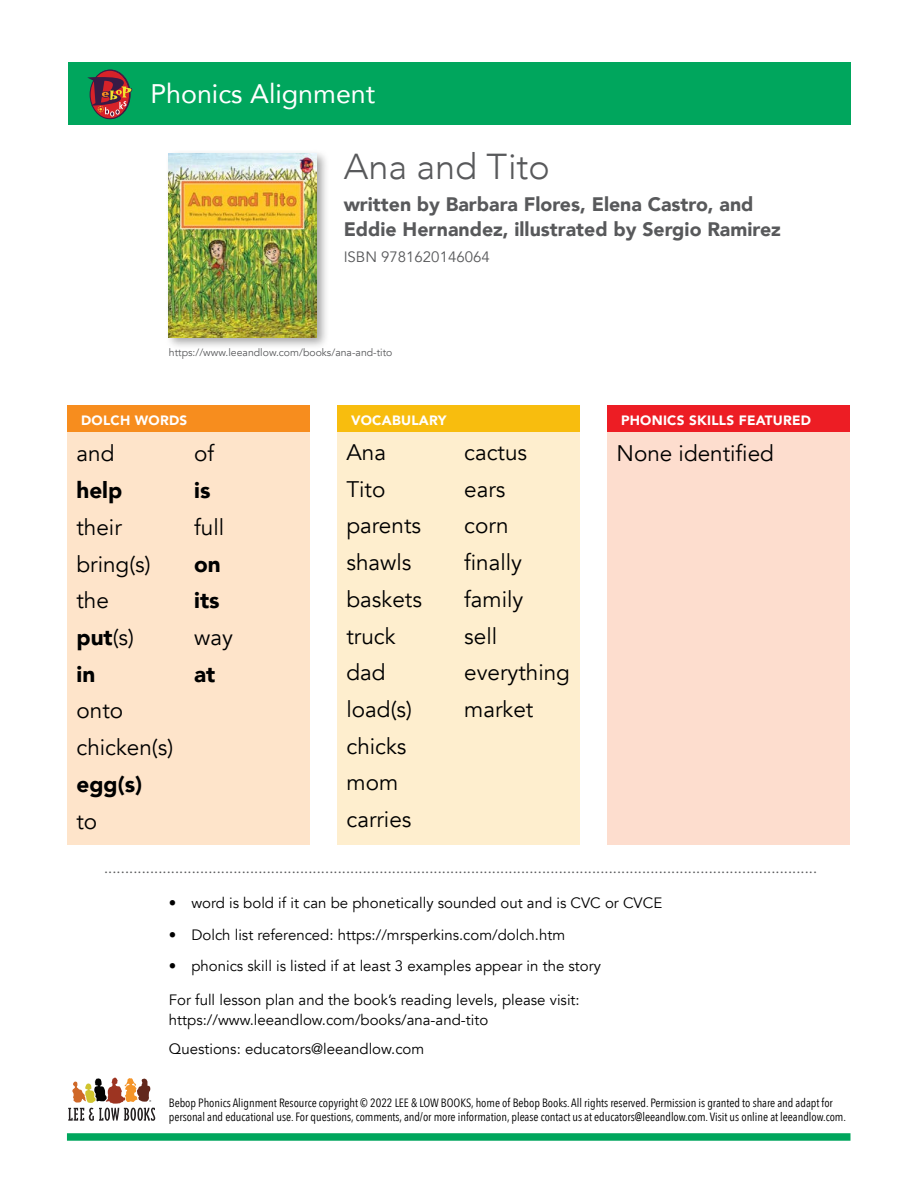
<style>
.page{position:relative;width:918px;height:1188px;background:#fff}
.page>*{position:absolute;margin:0;border:0;box-sizing:border-box;transform-origin:0 0}
.t1{font:300 36px "Avenir";color:#58595b}
.t2{font:26.85px "Avenir";color:#fff}
.t3{font:22.5px/36.8px "Avenir";color:#000}
.t4{font:900 22.5px/36.8px "Avenir";color:#000}
.t5{font:900 19.5px/25.5px "Avenir";color:#58595b}
.t6{font:15px/19.5px "Avenir";color:#000}
.t7{font:15px "Minion Pro";color:#58595b}
.t8{font:15px "Avenir";color:#58595b}
.t9{font:900 13.5px "Avenir";letter-spacing:.02em;color:#fff}
.t10{font:12px/14.4px "Avenir Next Condensed";letter-spacing:-.005em;color:#000}
.t11{font:10.5px "Avenir";color:#58595b}
.s1{font-weight:900}
</style>
<div class="page">
<div style="left:67px;top:1133px;width:783px;height:8px;background:#00a65d"></div>
<div style="left:68px;top:62px;width:782px;height:62px;background:#00a65d"></div>
<div style="left:91px;top:70px;width:39px;height:49px;background:#3d1d44;border-radius:50%"></div>
<svg style="left:90px;top:70px;width:40px;height:49px"></svg>
<div style="left:90px;top:70px;width:40px;height:49px;border:1px solid #391b46;border-radius:50%"></div>
<svg style="left:88px;top:77px;width:44px;height:40px"></svg>
<svg style="left:68px;top:1078px;width:87px;height:43px"></svg>
<div style="left:68px;top:405px;width:242px;height:27px;background:#f78d1e"></div>
<div style="left:608px;top:405px;width:242px;height:27px;background:#ed1d24"></div>
<div style="left:165px;top:149px;width:165px;height:201px;background:#000;opacity:.35"></div>
<img style="left:169px;top:153px;width:148px;height:184px">
<div style="left:338px;top:431px;width:242px;height:414px;background:#feeece"></div>
<div style="left:608px;top:432px;width:242px;height:413px;background:#fdddce"></div>
<div style="left:68px;top:432px;width:242px;height:413px;background:#fee4ca"></div>
<div style="left:338px;top:405px;width:242px;height:27px;background:#f8bd0e"></div>
<h2 class="t2" style="left:150px;top:72px;width:226px">Phonics Alignment</h2>
<h1 class="t1" style="left:344px;top:145px;width:208px">Ana and Tito</h1>
<h3 class="t5" style="left:344px;top:191px;width:439px">written by Barbara Flores, Elena Castro, and<br>Eddie Hernandez, illustrated by Sergio Ramirez</h3>
<p class="t8" style="left:344px;top:248px;width:148px">ISBN 9781620146064</p>
<p class="t11" style="left:169px;top:346px;width:225px">https://www.leeandlow.com/books/ana-and-tito</p>
<p class="t9" style="left:81px;top:409px;width:108px">DOLCH WORDS</p>
<p class="t9" style="left:621px;top:409px;width:192px">PHONICS SKILLS FEATURED</p>
<p class="t9" style="left:351px;top:409px;width:97px">VOCABULARY</p>
<h3 class="t3" style="left:76px;top:436px;width:39px">and</h3>
<h3 class="t3" style="left:616px;top:436px;width:159px">None identified</h3>
<h3 class="t4" style="left:76px;top:471px;width:47px">help</h3>
<h3 class="t3" style="left:76px;top:509px;width:76px">their bring(s) the <span class="s1">put</span>(s) <span class="s1">in</span></h3>
<h3 class="t3" style="left:76px;top:693px;width:98px">onto chicken(s)</h3>
<h3 class="t4" style="left:76px;top:765px;width:67px">egg(s)</h3>
<h3 class="t3" style="left:76px;top:803px;width:22px">to</h3>
<h3 class="t3" style="left:346px;top:434px;width:77px">Ana<br>Tito parents shawls baskets truck dad load(s) chicks mom carries</h3>
<h3 class="t3" style="left:464px;top:434px;width:107px">cactus ears<br>corn finally family<br>sell everything market</h3>
<h3 class="t3" style="left:194px;top:436px;width:22px">of</h3>
<h3 class="t4" style="left:194px;top:471px;width:18px">is</h3>
<h3 class="t3" style="left:194px;top:509px;width:31px">full</h3>
<h3 class="t4" style="left:194px;top:545px;width:28px">on its</h3>
<h3 class="t3" style="left:194px;top:619px;width:40px">way</h3>
<h3 class="t4" style="left:194px;top:655px;width:23px">at</h3>
<p class="t7" style="left:104px;top:858px;width:714px">...........................................................................................................................................................................</p>
<p class="t6" style="left:169px;top:893px;width:495px">• word is bold if it can be phonetically sounded out and is CVC or CVCE</p>
<p class="t6" style="left:169px;top:925px;width:398px">• Dolch list referenced: https://mrsperkins.com/dolch.htm</p>
<p class="t6" style="left:169px;top:956px;width:434px">• phonics skill is listed if at least 3 examples appear in the story</p>
<p class="t6" style="left:169px;top:990px;width:412px">For full lesson plan and the book’s reading levels, please visit: https://www.leeandlow.com/books/ana-and-tito</p>
<p class="t6" style="left:169px;top:1039px;width:257px">Questions: educators@leeandlow.com</p>
<p class="t10" style="left:169px;top:1095px;width:679px">Bebop Phonics Alignment Resource copyright © 2022 LEE &amp; LOW BOOKS, home of Bebop Books. All rights reserved. Permission is granted to share and adapt for personal and educational use. For questions, comments, and/or more information, please contact us at educators@leeandlow.com. Visit us online at leeandlow.com.</p>
</div>
